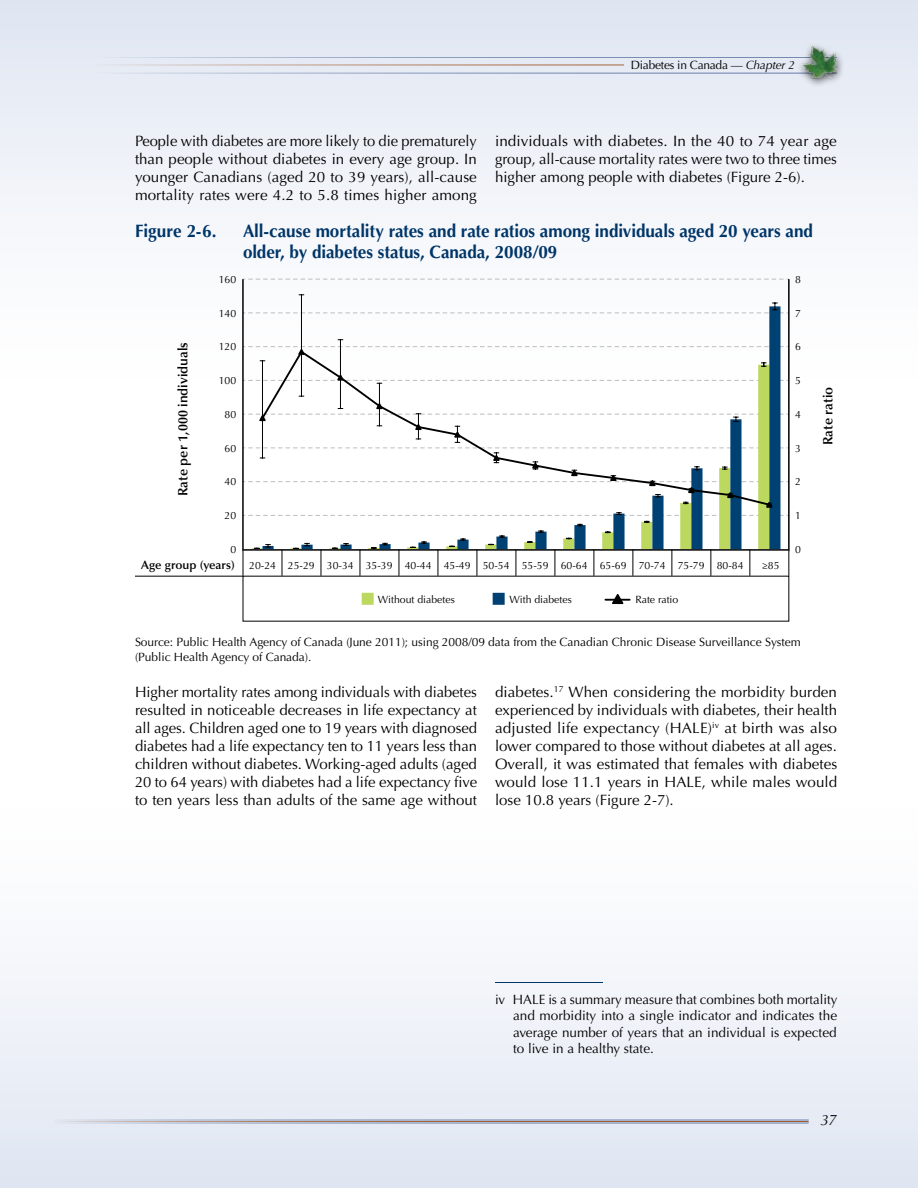
<style>
.page{position:relative;width:918px;height:1188px;background:#fff}
.page>*{position:absolute;margin:0;border:0;box-sizing:border-box;transform-origin:0 0}
.t1{font:700 18px/21px "Optima LT Std";letter-spacing:-.005em;color:#003568;scale:.95 1}
.t2{font:15px/18px "Optima LT Std";color:#000;text-align:justify}
.t3{font:italic 15px "Optima LT Std";color:#000}
.t4{font:13.5px/16.5px "Optima LT Std";color:#000;text-align:justify}
.t5{font:600 13.5px "Optima LT Std";color:#000}
.t6{font:12px/15px "Optima LT Std";letter-spacing:-.005em;color:#000}
.t7{font:600 12px "Optima LT Std";color:#000}
.t8{font:10.5px "Optima LT Std";color:#000}
.s1{font-style:italic}
</style>
<div class="page">
<div style="left:0;top:0;width:918px;height:382px;background:linear-gradient(to bottom,#e0e6f1,#fff)"></div>
<div style="left:0;top:806px;width:918px;height:382px;background:linear-gradient(to bottom,#fff,#e0e6f2)"></div>
<hr style="left:94px;top:73px;width:743px;height:1px;background:#657da7">
<hr style="left:94px;top:65px;width:530px;height:1px;background:#a25b2b">
<hr style="left:94px;top:57px;width:743px;height:1px;background:#657da7">
<svg style="left:244px;top:279px;width:544px;height:1px"></svg>
<svg style="left:244px;top:346px;width:544px;height:1px"></svg>
<svg style="left:262px;top:314px;width:518px;height:198px"></svg>
<svg style="left:244px;top:303px;width:544px;height:11px"></svg>
<hr style="left:301px;top:295px;width:1px;height:101px;background:#000">
<hr style="left:340px;top:340px;width:1px;height:69px;background:#000">
<svg style="left:244px;top:380px;width:544px;height:4px"></svg>
<svg style="left:257px;top:348px;width:517px;height:161px"></svg>
<div style="left:362px;top:594px;width:11px;height:10px;background:#bcd85f"></div>
<div style="left:362px;top:593px;width:12px;height:12px;border:2px solid #bcd85f"></div>
<div style="left:493px;top:594px;width:11px;height:10px;background:#004173"></div>
<div style="left:493px;top:593px;width:12px;height:12px;border:2px solid #004173"></div>
<hr style="left:605px;top:599px;width:25px;height:2px;background:#000">
<svg style="left:610px;top:594px;width:15px;height:11px"></svg>
<hr style="left:135px;top:576px;width:108px;height:1px;background:#000">
<svg style="left:762px;top:362px;width:4px;height:5px"></svg>
<svg style="left:244px;top:408px;width:544px;height:98px"></svg>
<svg style="left:243px;top:512px;width:546px;height:64px"></svg>
<hr style="left:788px;top:279px;width:2px;height:270px;background:#000">
<hr style="left:243px;top:549px;width:546px;height:2px;background:#000">
<hr style="left:242px;top:279px;width:2px;height:270px;background:#000">
<hr style="left:495px;top:982px;width:108px;height:1px;background:#003568">
<hr style="left:54px;top:1120px;width:755px;height:1px;background:#657da7">
<hr style="left:54px;top:1121px;width:755px;height:1px;background:#a25b2b">
<hr style="left:54px;top:1123px;width:755px;height:1px;background:#657da7">
<div style="left:795px;top:41px;width:50px;height:47px;background:#000;opacity:.75"></div>
<img style="left:801px;top:46px;width:36px;height:33px">
<p class="t6" style="left:631px;top:58px;width:166px">Diabetes in Canada — <span class="s1">Chapter 2</span></p>
<p class="t2" style="left:135px;top:132px;width:343px">People with diabetes are more likely to die prematurely than people without diabetes in every age group. In younger Canadians (aged 20 to 39 years), all-cause mortality rates were 4.2 to 5.8 times higher among</p>
<p class="t2" style="left:495px;top:132px;width:343px">individuals with diabetes. In the 40 to 74 year age group, all-cause mortality rates were two to three times higher among people with diabetes (Figure 2-6).</p>
<p class="t1" style="left:135px;top:220px;width:87px">Figure 2-6.</p>
<p class="t1" style="left:243px;top:220px;width:602px">All-cause mortality rates and rate ratios among individuals aged 20 years and older, by diabetes status, Canada, 2008/09</p>
<p class="t8" style="left:219px;top:273px;width:19px">160</p>
<p class="t8" style="left:795px;top:273px;width:7px">8</p>
<p class="t8" style="left:219px;top:307px;width:19px">140</p>
<p class="t8" style="left:795px;top:307px;width:7px">7</p>
<p class="t5" style="left:175px;top:496px;width:155px;rotate:-90deg">Rate per 1,000 individuals</p>
<p class="t8" style="left:219px;top:341px;width:19px">120</p>
<p class="t8" style="left:219px;top:374px;width:19px">100</p>
<p class="t8" style="left:225px;top:408px;width:13px">80</p>
<p class="t8" style="left:225px;top:442px;width:13px">60</p>
<p class="t8" style="left:225px;top:476px;width:13px">40</p>
<p class="t8" style="left:795px;top:341px;width:7px">6</p>
<p class="t8" style="left:795px;top:374px;width:7px">5</p>
<p class="t8" style="left:795px;top:408px;width:7px">4</p>
<p class="t8" style="left:795px;top:442px;width:7px">3</p>
<p class="t8" style="left:795px;top:476px;width:7px">2</p>
<p class="t5" style="left:820px;top:445px;width:60px;rotate:-90deg">Rate ratio</p>
<p class="t8" style="left:225px;top:509px;width:13px">20</p>
<p class="t8" style="left:795px;top:509px;width:7px">1</p>
<p class="t8" style="left:230px;top:543px;width:7px">0</p>
<p class="t8" style="left:795px;top:543px;width:7px">0</p>
<p class="t7" style="left:141px;top:558px;width:95px">Age group (years)</p>
<p class="t8" style="left:249px;top:559px;width:496px">20-24 25-29 30-34 35-39 40-44 45-49 50-54 55-59 60-64 65-69 70-74 75-79 80-84</p>
<p class="t8" style="left:762px;top:559px;width:19px">≥85</p>
<p class="t8" style="left:378px;top:593px;width:78px">Without diabetes</p>
<p class="t8" style="left:510px;top:593px;width:64px">With diabetes</p>
<p class="t8" style="left:635px;top:593px;width:45px">Rate ratio</p>
<p class="t6" style="left:135px;top:635px;width:667px">Source: Public Health Agency of Canada (June 2011); using 2008/09 data from the Canadian Chronic Disease Surveillance System (Public Health Agency of Canada).</p>
<p class="t2" style="left:135px;top:683px;width:344px">Higher mortality rates among individuals with diabetes resulted in noticeable decreases in life expectancy at all ages. Children aged one to 19 years with diagnosed diabetes had a life expectancy ten to 11 years less than children without diabetes. Working-aged adults (aged 20 to 64 years) with diabetes had a life expectancy five to ten years less than adults of the same age without</p>
<p class="t2" style="left:495px;top:683px;width:344px">diabetes.<sup>17</sup> When considering the morbidity burden experienced by individuals with diabetes, their health adjusted life expectancy (HALE)<sup>iv</sup> at birth was also lower compared to those without diabetes at all ages.<br>Overall, it was estimated that females with diabetes would lose 11.1 years in HALE, while males would lose 10.8 years (Figure 2-7).</p>
<p class="t4" style="left:513px;top:991px;width:326px;text-indent:-18px">iv HALE is a summary measure that combines both mortality and morbidity into a single indicator and indicates the average number of years that an individual is expected to live in a healthy state.</p>
<p class="t3" style="left:821px;top:1111px;width:18px">37</p>
</div>
